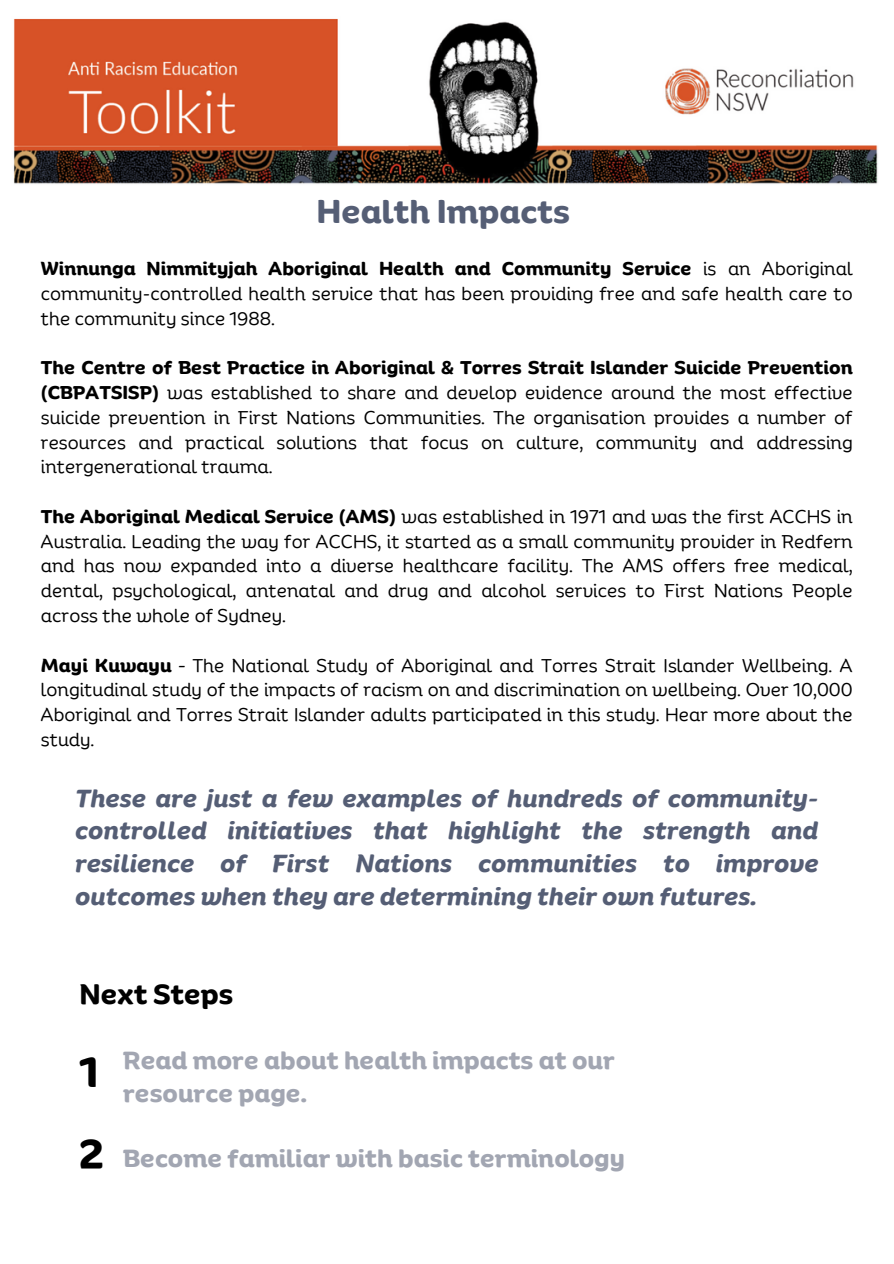
<style>
.page{position:relative;width:894px;height:1264px;background:#fff}
.page>*{position:absolute;margin:0;border:0;box-sizing:border-box;transform-origin:0 0}
.t1{font:700 40.5px "Binate Display";color:#000}
.t2{font:700 31.5px "Binate Display";color:#555e75}
.t3{font:700 27px "Binate Display";color:#000}
.t4{font:italic 700 24px/32.7px "Binate Display";color:#555e75;text-align:justify}
.t5{font:700 24px/32.7px "Binate Display";color:#a2a6b2}
.t6{font:18px/24.8px "Binate Display";color:#000;text-align:justify}
.s1{font-weight:700}
</style>
<div class="page">
<img style="left:13px;top:18px;width:865px;height:166px">
<p class="t2" style="left:316px;top:182px;width:255px">Health Impacts</p>
<h1 class="t6" style="left:41px;top:254px;width:813px"><span class="s1">Winnunga Nimmityjah Aboriginal Health and Community Service</span> is an Aboriginal community-controlled health service that has been providing free and safe health care to the community since 1988.</h1>
<p class="t6" style="left:41px;top:353px;width:813px"><span class="s1">The Centre of Best Practice in Aboriginal &amp; Torres Strait Islander Suicide Prevention (CBPATSISP)</span> was established to share and develop evidence around the most effective suicide prevention in First Nations Communities. The organisation provides a number of resources and practical solutions that focus on culture, community and addressing intergenerational trauma.</p>
<p class="t6" style="left:41px;top:501px;width:813px"><span class="s1">The Aboriginal Medical Service (AMS)</span> was established in 1971 and was the first ACCHS in Australia. Leading the way for ACCHS, it started as a small community provider in Redfern and has now expanded into a diverse healthcare facility. The AMS offers free medical, dental, psychological, antenatal and drug and alcohol services to First Nations People across the whole of Sydney.</p>
<p class="t6" style="left:41px;top:650px;width:813px"><span class="s1">Mayi Kuwayu</span> – The National Study of Aboriginal and Torres Strait Islander Wellbeing. A longitudinal study of the impacts of racism on and discrimination on wellbeing. Over 10,000<br>Aboriginal and Torres Strait Islander adults participated in this study. Hear more about the study.</p>
<h3 class="t4" style="left:75px;top:778px;width:744px">These are just a few examples of hundreds of community&shy;controlled initiatives that highlight the strength and resilience of First Nations communities to improve outcomes when they are determining their own futures.</h3>
<h3 class="t3" style="left:80px;top:968px;width:155px">Next Steps</h3>
<p class="t1" style="left:80px;top:1033px;width:21px">1</p>
<h3 class="t1" style="left:80px;top:1116px;width:27px">2</h3>
<h2 class="t5" style="left:123px;top:1040px;width:493px">Read more about health impacts at our resource page.</h2>
<p class="t5" style="left:123px;top:1138px;width:503px">Become familiar with basic terminology</p>
</div>
